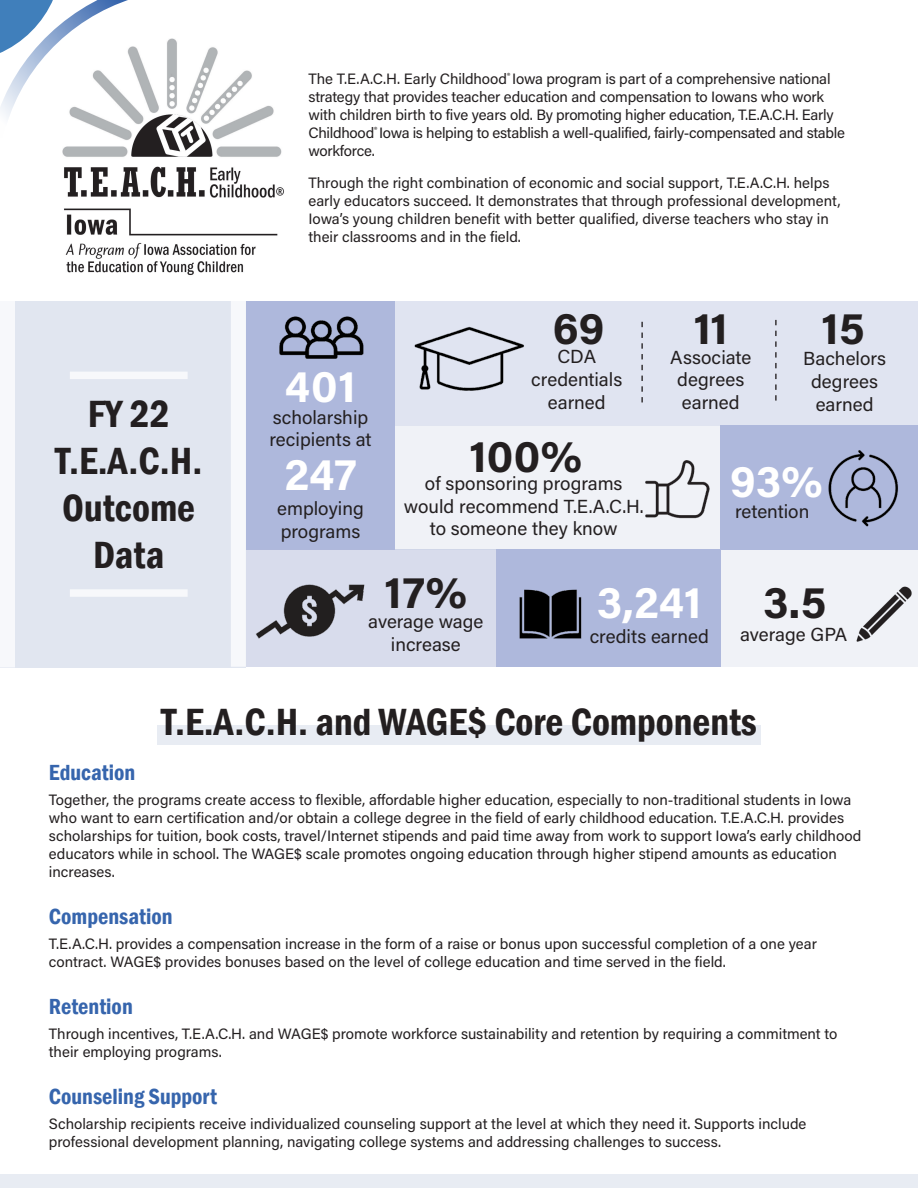
<style>
.page{position:relative;width:918px;height:1188px;background:#fff}
.page>*{position:absolute;margin:0;border:0;box-sizing:border-box;transform-origin:0 0}
.t1{font:700 45px "Acumin Pro";color:#231f20}
.t2{font:700 45px "Acumin Pro";color:#fff}
.t3{font:600 condensed 39px/46.8px "Franklin Gothic";color:#231f20;text-align:center}
.t4{font:600 condensed 22.5px "Franklin Gothic";color:#3665ad}
.t5{font:18.9px/22.6px "Acumin Pro";color:#231f20;text-align:center}
.t6{font:15px/18px "Acumin Pro";color:#231f20}
</style>
<div class="page">
<div style="left:0;top:1174px;width:918px;height:14px;background:#e8ecf3"></div>
<img style="left:62px;top:39px;width:222px;height:236px">
<div style="left:157px;top:725px;width:604px;height:20px;background:#e8ecf3"></div>
<div style="left:721px;top:550px;width:197px;height:117px;background:#f0f2f7"></div>
<div style="left:0;top:301px;width:246px;height:366px;background:#e1e6f0"></div>
<img style="left:856px;top:586px;width:56px;height:56px">
<div style="left:395px;top:301px;width:523px;height:124px;background:#e0e4f1"></div>
<div style="left:379px;top:425px;width:342px;height:125px;background:#f0f2f7"></div>
<div style="left:721px;top:425px;width:197px;height:125px;background:#aeb8dc"></div>
<div style="left:496px;top:549px;width:225px;height:118px;background:#aeb8dc"></div>
<svg style="left:775px;top:320px;width:2px;height:81px"></svg>
<svg style="left:641px;top:322px;width:2px;height:80px"></svg>
<div style="left:246px;top:301px;width:149px;height:249px;background:#aeb8dc"></div>
<div style="left:246px;top:549px;width:250px;height:118px;background:#d8dcec"></div>
<img style="left:279px;top:316px;width:85px;height:43px">
<img style="left:414px;top:326px;width:110px;height:65px">
<img style="left:645px;top:460px;width:65px;height:59px">
<img style="left:256px;top:584px;width:109px;height:55px">
<img style="left:519px;top:589px;width:63px;height:50px">
<div style="left:70px;top:372px;width:118px;height:7px;background:#f7f8fb"></div>
<div style="left:70px;top:589px;width:118px;height:8px;background:#f7f8fb"></div>
<div style="left:231px;top:300px;width:15px;height:367px;background:#f7f8fb"></div>
<div style="left:0;top:301px;width:15px;height:366px;background:#f7f8fb"></div>
<svg style="left:0;top:0;width:136px;height:152px"></svg>
<img style="left:828px;top:450px;width:70px;height:77px">
<p class="t3" style="left:55px;top:391px;width:149px">FY 22<br>T.E.A.C.H.<br>Outcome<br>Data</p>
<p class="t6" style="left:308px;top:70px;width:538px">The T.E.A.C.H. Early Childhood<sup>®</sup> Iowa program is part of a comprehensive national strategy that provides teacher education and compensation to Iowans who work with children birth to five years old. By promoting higher education, T.E.A.C.H. Early Childhood<sup>®</sup> Iowa is helping to establish a well-qualified, fairly-compensated and stable workforce.</p>
<p class="t6" style="left:308px;top:173px;width:534px">Through the right combination of economic and social support, T.E.A.C.H. helps early educators succeed. It demonstrates that through professional development, Iowa’s young children benefit with better qualified, diverse teachers who stay in their classrooms and in the field.</p>
<p class="t2" style="left:285px;top:355px;width:73px">401</p>
<p class="t5" style="left:269px;top:405px;width:104px;text-align:left">scholarship recipients at</p>
<p class="t2" style="left:284px;top:443px;width:74px">247</p>
<p class="t5" style="left:277px;top:497px;width:88px;text-align:left">employing programs</p>
<p class="t1" style="left:553px;top:297px;width:53px">69</p>
<p class="t1" style="left:693px;top:297px;width:36px">11</p>
<p class="t1" style="left:821px;top:297px;width:45px">15</p>
<p class="t5" style="left:531px;top:345px;width:92px">CDA credentials earned</p>
<p class="t5" style="left:670px;top:345px;width:83px">Associate degrees earned</p>
<p class="t5" style="left:803px;top:347px;width:84px">Bachelors degrees</p>
<p class="t5" style="left:816px;top:392px;width:59px">earned</p>
<p class="t1" style="left:469px;top:424px;width:115px">100%</p>
<p class="t5" style="left:404px;top:494px;width:241px">would recommend T.E.A.C.H. to someone they know</p>
<p class="t5" style="left:425px;top:471px;width:199px">of sponsoring programs</p>
<p class="t2" style="left:730px;top:449px;width:94px">93%</p>
<p class="t5" style="left:735px;top:499px;width:76px">retention</p>
<p class="t1" style="left:384px;top:560px;width:85px">17%</p>
<p class="t2" style="left:597px;top:570px;width:106px">3,241</p>
<p class="t5" style="left:368px;top:609px;width:117px">average wage increase</p>
<p class="t5" style="left:590px;top:624px;width:121px">credits earned</p>
<p class="t1" style="left:763px;top:570px;width:64px">3.5</p>
<p class="t5" style="left:740px;top:622px;width:109px">average GPA</p>
<p class="t3" style="left:161px;top:698px;width:597px">T.E.A.C.H. and WAGE$ Core Components</p>
<p class="t4" style="left:49px;top:757px;width:88px">Education</p>
<p class="t6" style="left:49px;top:790px;width:814px">Together, the programs create access to flexible, affordable higher education, especially to non-traditional students in Iowa who want to earn certification and/or obtain a college degree in the field of early childhood education. T.E.A.C.H. provides scholarships for tuition, book costs, travel/Internet stipends and paid time away from work to support Iowa’s early childhood educators while in school. The WAGE$ scale promotes ongoing education through higher stipend amounts as education increases.</p>
<p class="t4" style="left:49px;top:901px;width:125px">Compensation</p>
<p class="t6" style="left:49px;top:934px;width:770px">T.E.A.C.H. provides a compensation increase in the form of a raise or bonus upon successful completion of a one year contract. WAGE$ provides bonuses based on the level of college education and time served in the field.</p>
<p class="t4" style="left:49px;top:991px;width:85px">Retention</p>
<p class="t6" style="left:49px;top:1024px;width:790px">Through incentives, T.E.A.C.H. and WAGE$ promote workforce sustainability and retention by requiring a commitment to their employing programs.</p>
<p class="t4" style="left:49px;top:1081px;width:170px">Counseling Support</p>
<p class="t6" style="left:49px;top:1114px;width:759px">Scholarship recipients receive individualized counseling support at the level at which they need it. Supports include professional development planning, navigating college systems and addressing challenges to success.</p>
</div>
